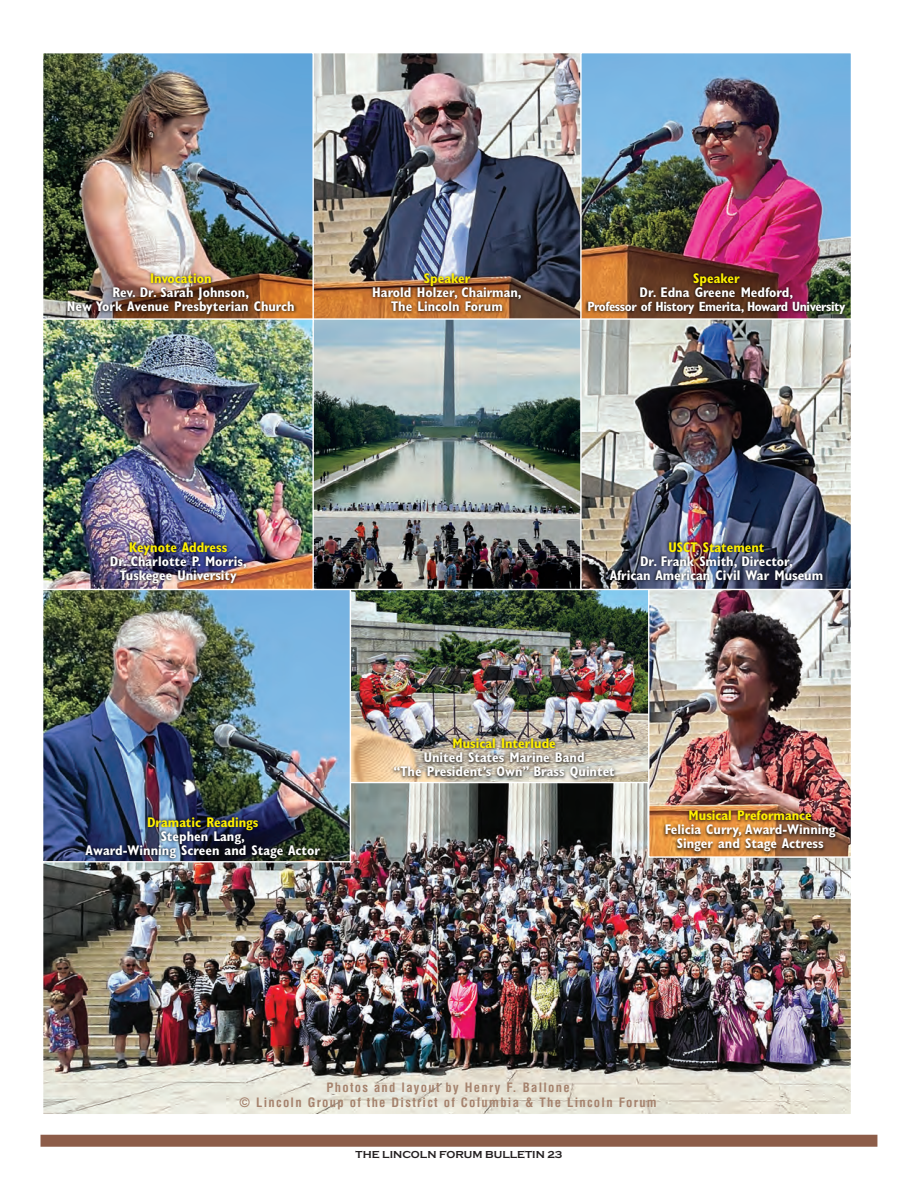
<style>
.page{position:relative;width:918px;height:1188px;background:#fff}
.page>*{position:absolute;margin:0;border:0;box-sizing:border-box;transform-origin:0 0}
.t1{font:700 condensed 14.1px/14.1px "Gill Sans";color:#fff;text-align:center}
.t2{font:700 condensed 13.5px "Gill Sans";letter-spacing:-.03em;color:#fff}
.t3{font:700 condensed 12.6px/15.1px "Helvetica";letter-spacing:.1em;color:#a5826d;text-align:center}
.t4{font:700 10.5px "Copperplate Gothic";color:#231f20}
.s1{color:#fff101}
</style>
<div class="page">
<div style="left:41px;top:1135px;width:836px;height:12px;background:#8d5d49"></div>
<img style="left:351px;top:590px;width:297px;height:192px">
<img style="left:44px;top:784px;width:806px;height:329px">
<img style="left:44px;top:590px;width:305px;height:271px">
<img style="left:650px;top:590px;width:200px;height:212px">
<img style="left:314px;top:54px;width:266px;height:264px">
<img style="left:314px;top:320px;width:266px;height:268px">
<img style="left:44px;top:54px;width:268px;height:264px">
<div style="left:42px;top:52px;width:272px;height:270px;border:1px solid #fff"></div>
<img style="left:582px;top:54px;width:268px;height:210px">
<img style="left:44px;top:320px;width:268px;height:268px">
<img style="left:582px;top:328px;width:268px;height:260px">
<img style="left:47px;top:533px;width:262px;height:63px">
<img style="left:588px;top:533px;width:257px;height:63px">
<img style="left:72px;top:808px;width:261px;height:63px">
<img style="left:576px;top:264px;width:275px;height:64px">
<img style="left:318px;top:264px;width:258px;height:64px">
<img style="left:52px;top:264px;width:258px;height:64px">
<img style="left:381px;top:730px;width:246px;height:63px">
<img style="left:644px;top:802px;width:207px;height:62px">
<p class="t1" style="left:67px;top:273px;width:229px"><span class="s1">Invocation<br></span>Rev. Dr. Sarah Johnson,<br>New York Avenue Presbyterian Church</p>
<p class="t1" style="left:372px;top:273px;width:151px"><span class="s1">Speaker<br></span>Harold Holzer, Chairman,<br>The Lincoln Forum</p>
<p class="t1" style="left:640px;top:273px;width:155px"><span class="s1">Speaker<br></span>Dr. Edna Greene Medford,</p>
<p class="t2" style="left:587px;top:302px;width:260px">Professor of History Emerita, Howard University</p>
<p class="t1" style="left:110px;top:541px;width:138px"><span class="s1">Keynote Address<br></span>Dr. Charlotte P. Morris,<br>Tuskegee University</p>
<p class="t1" style="left:610px;top:541px;width:215px"><span class="s1">USCT Statement<br></span>Dr. Frank Smith, Director,<br>African American Civil War Museum</p>
<p class="t1" style="left:86px;top:816px;width:236px"><span class="s1">Dramatic Readings<br></span>Stephen Lang,<br>Award-Winning Screen and Stage Actor</p>
<p class="t1" style="left:394px;top:738px;width:223px"><span class="s1">Musical Interlude<br></span>United States Marine Band<br>“The President’s Own” Brass Quintet</p>
<p class="t1" style="left:665px;top:810px;width:172px"><span class="s1">Musical Preformance<br></span>Felicia Curry, Award-Winning<br>Singer and Stage Actress</p>
<p class="t3" style="left:240px;top:1081px;width:419px">Photos and layout by Henry F. Ballone<br>© Lincoln Group of the District of Columbia &amp; The Lincoln Forum</p>
<p class="t4" style="left:356px;top:1148px;width:208px">THE LINCOLN FORUM BULLETIN 23</p>
</div>
